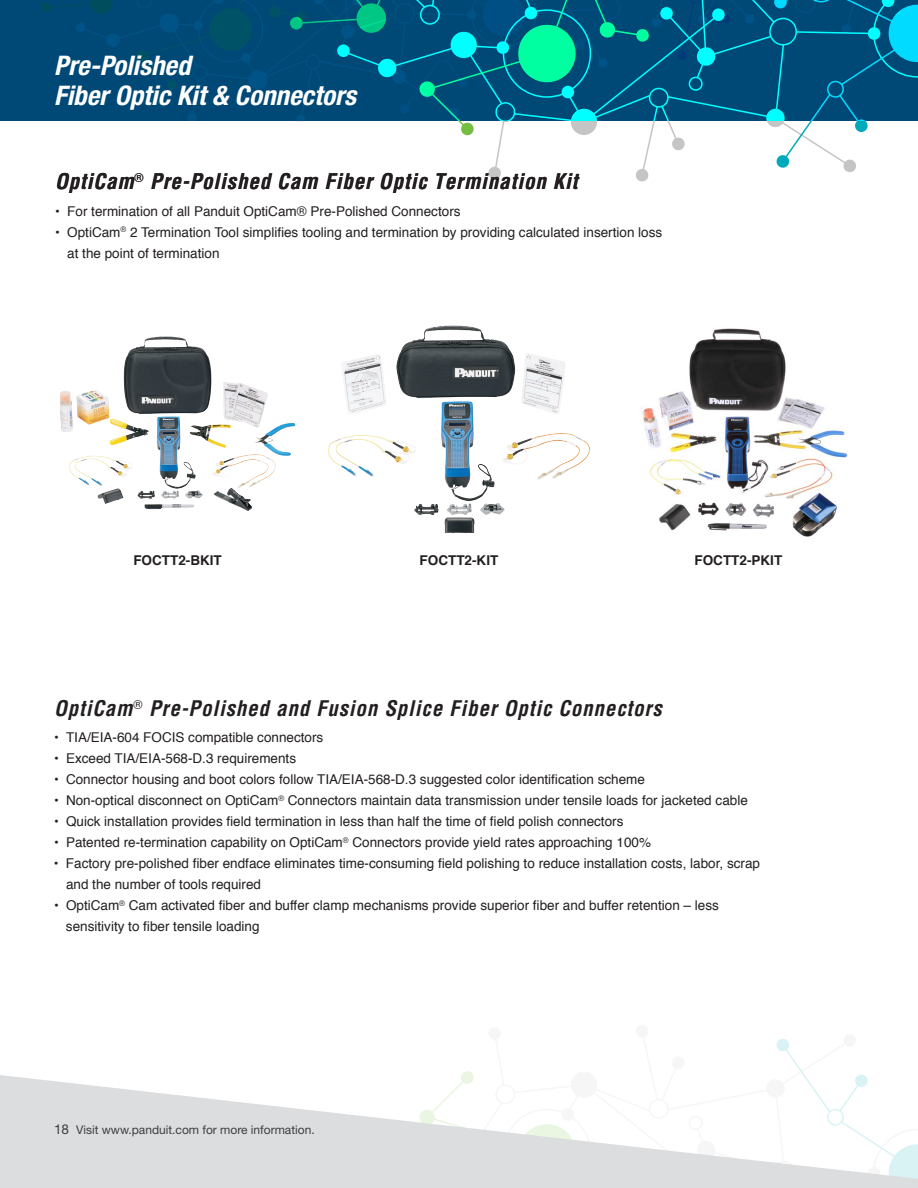
<style>
.page{position:relative;width:918px;height:1188px;background:#fff}
.page>*{position:absolute;margin:0;border:0;box-sizing:border-box;transform-origin:0 0}
.t1{font:italic 700 condensed 27px/30px "Helvetica Neue LT Std";color:#fff}
.t2{font:italic 700 condensed 21px "Helvetica";letter-spacing:.04em;color:#231f20}
.t3{font:13.5px/21px "Helvetica";color:#231f20}
.t4{font:700 13.5px "Helvetica";color:#231f20}
.t5{font:12px "Helvetica Neue LT Std";color:#3e3e3f}
.s1{font-size:13.5px}
</style>
<div class="page">
<svg style="left:776px;top:1039px;width:28px;height:35px"></svg>
<div style="left:3px;top:0;width:133px;height:121px;background:#004976"></div>
<svg style="left:12px;top:0;width:117px;height:15px;background:#004970"></svg>
<svg style="left:0;top:1074px;width:918px;height:114px;fill:#dcdddf"></svg>
<svg style="left:136px;top:0;width:782px;height:169px"></svg>
<img style="left:60px;top:336px;width:208px;height:93px">
<img style="left:340px;top:326px;width:226px;height:162px">
<img style="left:641px;top:328px;width:207px;height:209px">
<h1 class="t1" style="left:54px;top:50px;width:303px">Pre-Polished<br>Fiber Optic Kit &amp; Connectors</h1>
<h2 class="t2" style="left:55px;top:169px;width:524px">OptiCam<sup>®</sup> Pre-Polished Cam Fiber Optic Termination Kit</h2>
<p class="t3" style="left:55px;top:201px;width:407px">• For termination of all Panduit OptiCam® Pre-Polished Connectors</p>
<p class="t3" style="left:67px;top:222px;width:597px;text-indent:-12px">• OptiCam<sup>®</sup> 2 Termination Tool simplifies tooling and termination by providing calculated insertion loss at the point of termination</p>
<p class="t4" style="left:133px;top:550px;width:90px">FOCTT2-BKIT</p>
<p class="t4" style="left:420px;top:550px;width:80px">FOCTT2-KIT</p>
<p class="t4" style="left:695px;top:550px;width:89px">FOCTT2-PKIT</p>
<h2 class="t2" style="left:54px;top:695px;width:609px">OptiCam<sup>®</sup> Pre-Polished and Fusion Splice Fiber Optic Connectors</h2>
<p class="t3" style="left:54px;top:727px;width:271px">• TIA/EIA-604 FOCIS compatible connectors</p>
<p class="t3" style="left:54px;top:748px;width:244px">• Exceed TIA/EIA-568-D.3 requirements</p>
<p class="t3" style="left:54px;top:769px;width:593px">• Connector housing and boot colors follow TIA/EIA-568-D.3 suggested color identification scheme</p>
<p class="t3" style="left:54px;top:790px;width:695px">• Non-optical disconnect on OptiCam<sup>®</sup> Connectors maintain data transmission under tensile loads for jacketed cable</p>
<p class="t3" style="left:54px;top:811px;width:571px">• Quick installation provides field termination in less than half the time of field polish connectors</p>
<p class="t3" style="left:54px;top:832px;width:599px">• Patented re-termination capability on OptiCam<sup>®</sup> Connectors provide yield rates approaching 100%</p>
<p class="t3" style="left:66px;top:853px;width:696px;text-indent:-12px">• Factory pre-polished fiber endface eliminates time-consuming field polishing to reduce installation costs, labor, scrap and the number of tools required</p>
<p class="t3" style="left:66px;top:895px;width:654px;text-indent:-12px">• OptiCam<sup>®</sup> Cam activated fiber and buffer clamp mechanisms provide superior fiber and buffer retention – less sensitivity to fiber tensile loading</p>
<p class="t5" style="left:54px;top:1123px;width:262px"><span class="s1">18</span> Visit www.panduit.com for more information.</p>
</div>
